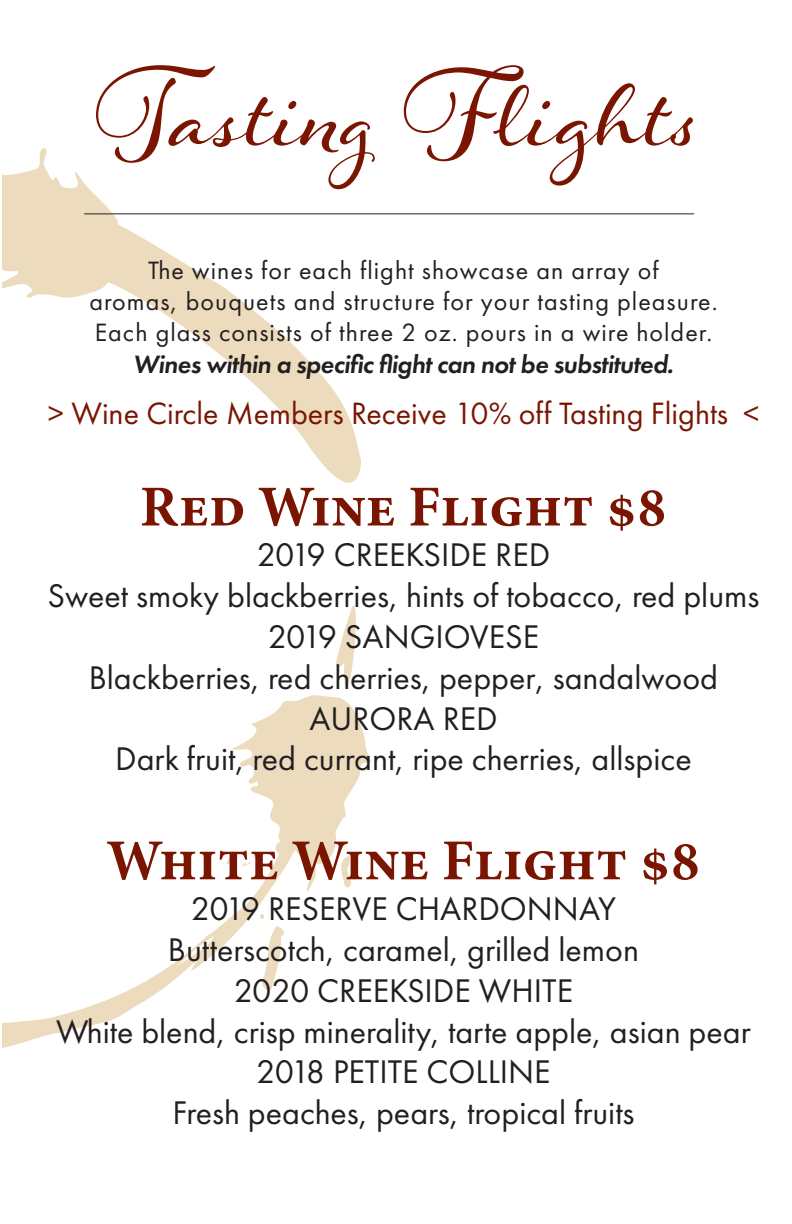
<style>
.page{position:relative;width:792px;height:1224px;background:#fff}
.page>*{position:absolute;margin:0;border:0;box-sizing:border-box;transform-origin:0 0}
.t1{font:152px "Hummingbird";color:#791500}
.t2{font:700 58px "Minion Pro";color:#791500}
.t3{font:34px "Futura PT";color:#231f20}
.t4{font:32px "Futura PT";color:#791500}
.t5{font:26px "Futura PT";letter-spacing:.04em;color:#231f20}
.t6{font:italic 600 26px "Futura PT";letter-spacing:-.02em;color:#231f20}
</style>
<div class="page">
<svg style="left:3px;top:148px;width:378px;height:900px"></svg>
<hr style="left:84px;top:213px;width:610px;height:1px;background:#231f20">
<p class="t1" style="left:96px;top:3px;width:602px">Tasting Flights</p>
<p class="t5" style="left:148px;top:255px;width:512px">The wines for each flight showcase an array of</p>
<p class="t5" style="left:89px;top:286px;width:630px">aromas, bouquets and structure for your tasting pleasure.</p>
<p class="t5" style="left:95px;top:317px;width:619px">Each glass consists of three 2 oz. pours in a wire holder.</p>
<p class="t6" style="left:133px;top:347px;width:542px">Wines within a specific flight can not be substituted.</p>
<p class="t4" style="left:48px;top:394px;width:713px">&gt; Wine Circle Members Receive 10% off Tasting Flights &lt;</p>
<p class="t2" style="left:140px;top:466px;width:529px">Red Wine Flight $8</p>
<p class="t3" style="left:257px;top:535px;width:295px">2019 CREEKSIDE RED</p>
<p class="t3" style="left:47px;top:576px;width:714px">Sweet smoky blackberries, hints of tobacco, red plums</p>
<p class="t3" style="left:268px;top:616px;width:273px">2019 SANGIOVESE</p>
<p class="t3" style="left:89px;top:657px;width:631px">Blackberries, red cherries, pepper, sandalwood</p>
<p class="t3" style="left:309px;top:698px;width:190px">AURORA RED</p>
<p class="t3" style="left:115px;top:739px;width:578px">Dark fruit, red currant, ripe cherries, allspice</p>
<p class="t2" style="left:106px;top:820px;width:596px">White Wine Flight $8</p>
<p class="t3" style="left:191px;top:889px;width:427px">2019 RESERVE CHARDONNAY</p>
<p class="t3" style="left:168px;top:929px;width:472px">Butterscotch, caramel, grilled lemon</p>
<p class="t3" style="left:234px;top:970px;width:341px">2020 CREEKSIDE WHITE</p>
<p class="t3" style="left:56px;top:1011px;width:696px">White blend, crisp minerality, tarte apple, asian pear</p>
<p class="t3" style="left:256px;top:1052px;width:296px">2018 PETITE COLLINE</p>
<p class="t3" style="left:172px;top:1093px;width:464px">Fresh peaches, pears, tropical fruits</p>
</div>
